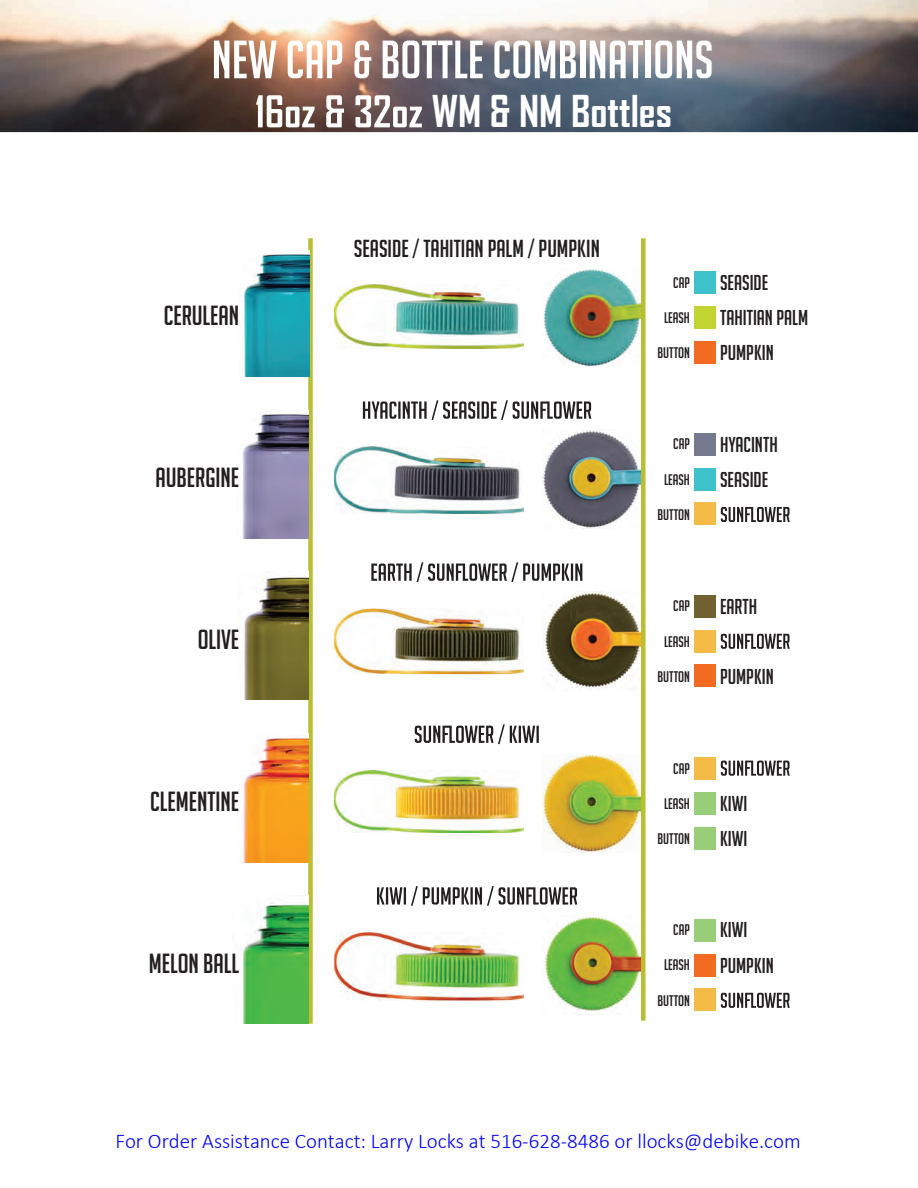
<style>
.page{position:relative;width:918px;height:1188px;background:#fff}
.page>*{position:absolute;margin:0;border:0;box-sizing:border-box;transform-origin:0 0}
.t1{font:52.5px "Big Noodle Titling";color:#fff}
.t2{font:700 42px "Agency FB";color:#fff}
.t3{font:27px "Big Noodle Titling";color:#231f20}
.t4{font:24px "Big Noodle Titling";color:#231f20}
.t5{font:21px/35.2px "Big Noodle Titling";color:#231f20}
.t6{font:300 21px "Calibri";color:#00f}
.t7{font:15px "Big Noodle Titling";color:#231f20}
</style>
<div class="page">
<img style="left:542px;top:269px;width:99px;height:98px">
<div style="left:694px;top:271px;width:22px;height:23px;background:#3ec1cb"></div>
<div style="left:694px;top:341px;width:22px;height:23px;background:#f36a21"></div>
<div style="left:694px;top:306px;width:22px;height:23px;background:#c1d42f"></div>
<img style="left:334px;top:285px;width:190px;height:63px">
<svg style="left:363px;top:400px;width:228px;height:20px"></svg>
<img style="left:542px;top:431px;width:99px;height:98px">
<div style="left:694px;top:433px;width:22px;height:23px;background:#767a8f"></div>
<div style="left:694px;top:503px;width:22px;height:22px;background:#f4bc47"></div>
<div style="left:694px;top:468px;width:22px;height:23px;background:#3ec1cb"></div>
<svg style="left:721px;top:507px;width:69px;height:15px"></svg>
<img style="left:334px;top:447px;width:190px;height:67px">
<svg style="left:371px;top:562px;width:211px;height:20px"></svg>
<img style="left:542px;top:592px;width:99px;height:99px">
<div style="left:694px;top:595px;width:22px;height:23px;background:#726131"></div>
<div style="left:694px;top:665px;width:22px;height:22px;background:#f36a21"></div>
<div style="left:694px;top:630px;width:22px;height:23px;background:#f4bc47"></div>
<svg style="left:721px;top:634px;width:69px;height:15px"></svg>
<img style="left:334px;top:608px;width:190px;height:66px">
<svg style="left:415px;top:724px;width:124px;height:20px"></svg>
<img style="left:542px;top:754px;width:99px;height:99px">
<div style="left:694px;top:757px;width:22px;height:23px;background:#f4bc47"></div>
<div style="left:694px;top:827px;width:22px;height:22px;background:#98ce77"></div>
<div style="left:694px;top:792px;width:22px;height:23px;background:#98ce77"></div>
<svg style="left:721px;top:761px;width:69px;height:15px"></svg>
<img style="left:334px;top:771px;width:190px;height:62px">
<svg style="left:377px;top:886px;width:200px;height:20px"></svg>
<img style="left:542px;top:917px;width:99px;height:94px">
<div style="left:694px;top:919px;width:22px;height:23px;background:#98ce77"></div>
<div style="left:694px;top:988px;width:22px;height:23px;background:#f4bc47"></div>
<div style="left:694px;top:954px;width:22px;height:22px;background:#f36a21"></div>
<svg style="left:721px;top:993px;width:69px;height:15px"></svg>
<img style="left:334px;top:932px;width:190px;height:69px">
<div style="left:641px;top:238px;width:5px;height:783px;background:#b9be33"></div>
<div style="left:308px;top:238px;width:5px;height:786px;background:#b9be33"></div>
<img style="left:239px;top:250px;width:70px;height:126px">
<img style="left:242px;top:413px;width:66px;height:125px">
<img style="left:244px;top:577px;width:64px;height:123px">
<img style="left:243px;top:733px;width:66px;height:129px">
<img style="left:243px;top:900px;width:66px;height:124px">
<img style="left:0;top:0;width:918px;height:132px">
<svg style="left:256px;top:45px;width:368px;height:82px;background:#796f73"></svg>
<h1 class="t1" style="left:212px;top:31px;width:503px">NEW CAP &amp; BOTTLE COMBINATIONS</h1>
<h2 class="t2" style="left:432px;top:85px;width:242px">WM &amp; NM Bottles</h2>
<p class="t3" style="left:164px;top:301px;width:77px">CERULEAN</p>
<p class="t3" style="left:155px;top:463px;width:85px">AUBERGINE</p>
<p class="t3" style="left:198px;top:625px;width:43px">OLIVE</p>
<p class="t3" style="left:150px;top:787px;width:91px">CLEMENTINE</p>
<p class="t3" style="left:149px;top:949px;width:92px">MELON BALL</p>
<p class="t4" style="left:354px;top:235px;width:248px">SEASIDE / TAHITIAN PALM / PUMPKIN</p>
<p class="t7" style="left:673px;top:274px;width:18px">CAP</p>
<p class="t7" style="left:664px;top:309px;width:27px">LEASH</p>
<p class="t7" style="left:657px;top:345px;width:34px">BUTTON</p>
<p class="t7" style="left:673px;top:436px;width:18px">CAP</p>
<p class="t7" style="left:664px;top:471px;width:27px">LEASH</p>
<p class="t7" style="left:657px;top:506px;width:34px">BUTTON</p>
<p class="t5" style="left:720px;top:265px;width:90px">SEASIDE<br>TAHITIAN PALM<br>PUMPKIN</p>
<p class="t5" style="left:720px;top:426px;width:59px">HYACINTH<br>SEASIDE</p>
<p class="t7" style="left:673px;top:598px;width:18px">CAP</p>
<p class="t7" style="left:664px;top:633px;width:27px">LEASH</p>
<p class="t7" style="left:657px;top:669px;width:34px">BUTTON</p>
<p class="t5" style="left:720px;top:588px;width:39px">EARTH</p>
<p class="t5" style="left:720px;top:659px;width:55px">PUMPKIN</p>
<p class="t7" style="left:673px;top:760px;width:18px">CAP</p>
<p class="t7" style="left:664px;top:795px;width:27px">LEASH</p>
<p class="t7" style="left:657px;top:831px;width:34px">BUTTON</p>
<p class="t7" style="left:673px;top:922px;width:18px">CAP</p>
<p class="t7" style="left:664px;top:957px;width:27px">LEASH</p>
<p class="t7" style="left:657px;top:992px;width:34px">BUTTON</p>
<p class="t5" style="left:720px;top:786px;width:29px">KIWI<br>KIWI</p>
<p class="t5" style="left:720px;top:912px;width:55px">KIWI<br>PUMPKIN</p>
<p class="t6" style="left:115px;top:1132px;width:687px">For Order Assistance Contact: Larry Locks at 516-628-8486 or llocks@debike.com</p>
</div>
